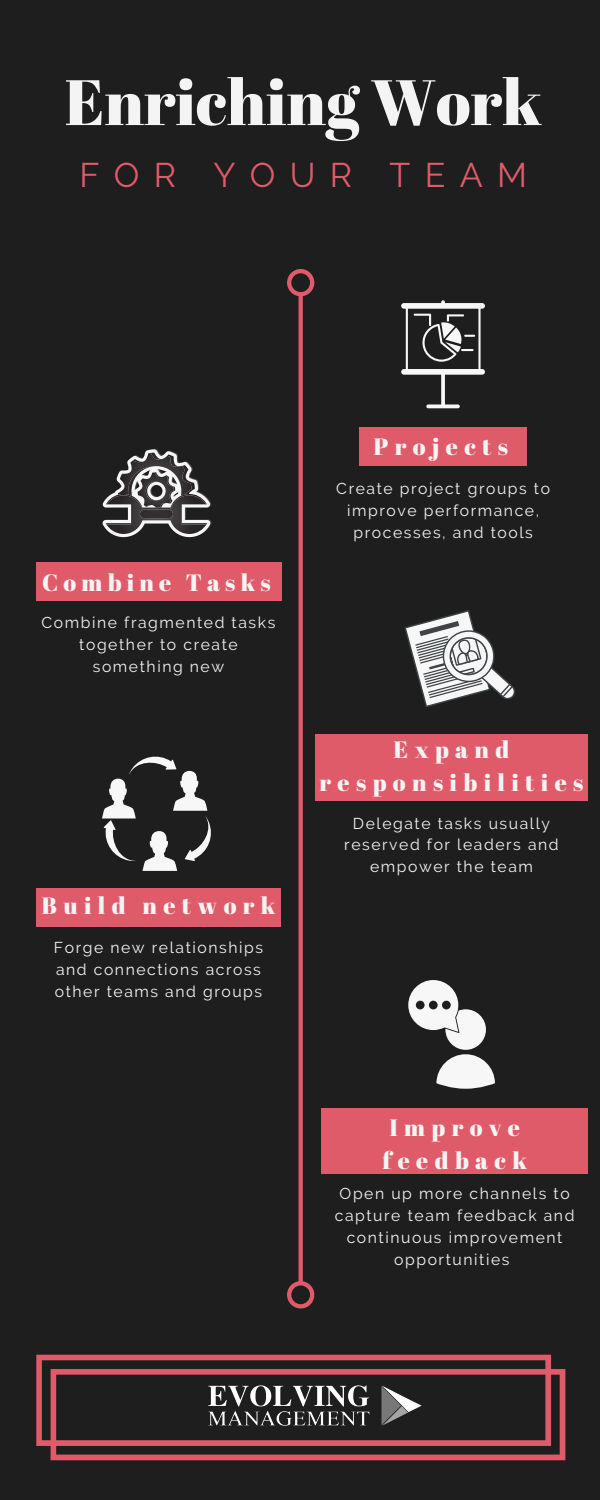
<style>
.page{position:relative;width:600px;height:1500px;background:#1e1e1e}
.page>*{position:absolute;margin:0;border:0;box-sizing:border-box;transform-origin:0 0}
.t1{font:64px "Abril Fatface";color:#f4f4f4}
.t2{font:34.1px "Raleway";letter-spacing:.42em;color:#e05b6a}
.t3{font:23.6px/33px "Abril Fatface";letter-spacing:.27em;color:#f4f4f4;text-align:center}
.t4{font:23.6px "Abril Fatface";letter-spacing:.22em;color:#f4f4f4}
.t5{font:15.7px/21.8px "Raleway";letter-spacing:.1em;color:#f4f4f4;text-align:center}
</style>
<div class="page">
<svg style="left:36px;top:1355px;width:515px;height:91px"></svg>
<svg style="left:51px;top:1369px;width:514px;height:91px"></svg>
<div style="left:359px;top:427px;width:168px;height:39px;background:#e05b6a"></div>
<div style="left:315px;top:734px;width:273px;height:67px;background:#e05b6a"></div>
<div style="left:36px;top:562px;width:246px;height:40px;background:#e05b6a"></div>
<div style="left:36px;top:888px;width:245px;height:39px;background:#e05b6a"></div>
<div style="left:321px;top:1109px;width:267px;height:65px;background:#e05b6a"></div>
<svg style="left:287px;top:269px;width:27px;height:1040px"></svg>
<img style="left:194px;top:1371px;width:242px;height:69px">
<svg style="left:401px;top:300px;width:84px;height:108px"></svg>
<svg style="left:102px;top:449px;width:109px;height:88px"></svg>
<div style="left:140px;top:510px;width:33px;height:8px;background:#333031;border-radius:4px"></div>
<svg style="left:404px;top:610px;width:111px;height:97px"></svg>
<svg style="left:102px;top:756px;width:109px;height:115px"></svg>
<svg style="left:408px;top:980px;width:87px;height:109px"></svg>
<h1 class="t1" style="left:65px;top:57px;width:479px">Enriching Work</h1>
<h2 class="t2" style="left:79px;top:155px;width:449px">FOR YOUR TEAM</h2>
<h3 class="t4" style="left:42px;top:566px;width:230px">Combine Tasks</h3>
<p class="t5" style="left:42px;top:612px;width:235px">Combine fragmented tasks together to create something new</p>
<h3 class="t3" style="left:42px;top:889px;width:235px">Build network</h3>
<p class="t5" style="left:54px;top:937px;width:211px;text-align:left">Forge new relationships and connections across other teams and groups</p>
<h3 class="t3" style="left:374px;top:430px;width:136px">Projects</h3>
<p class="t5" style="left:336px;top:478px;width:215px">Create project groups to improve performance, processes, and tools</p>
<h3 class="t3" style="left:320px;top:732px;width:265px">Expand responsibilities</h3>
<p class="t5" style="left:344px;top:812px;width:216px">Delegate tasks usually reserved for leaders and empower the team</p>
<h3 class="t3" style="left:382px;top:1110px;width:146px;text-align:left">Improve feedback</h3>
<p class="t5" style="left:335px;top:1183px;width:241px">Open up more channels to capture team feedback and continuous improvement opportunities</p>
</div>
